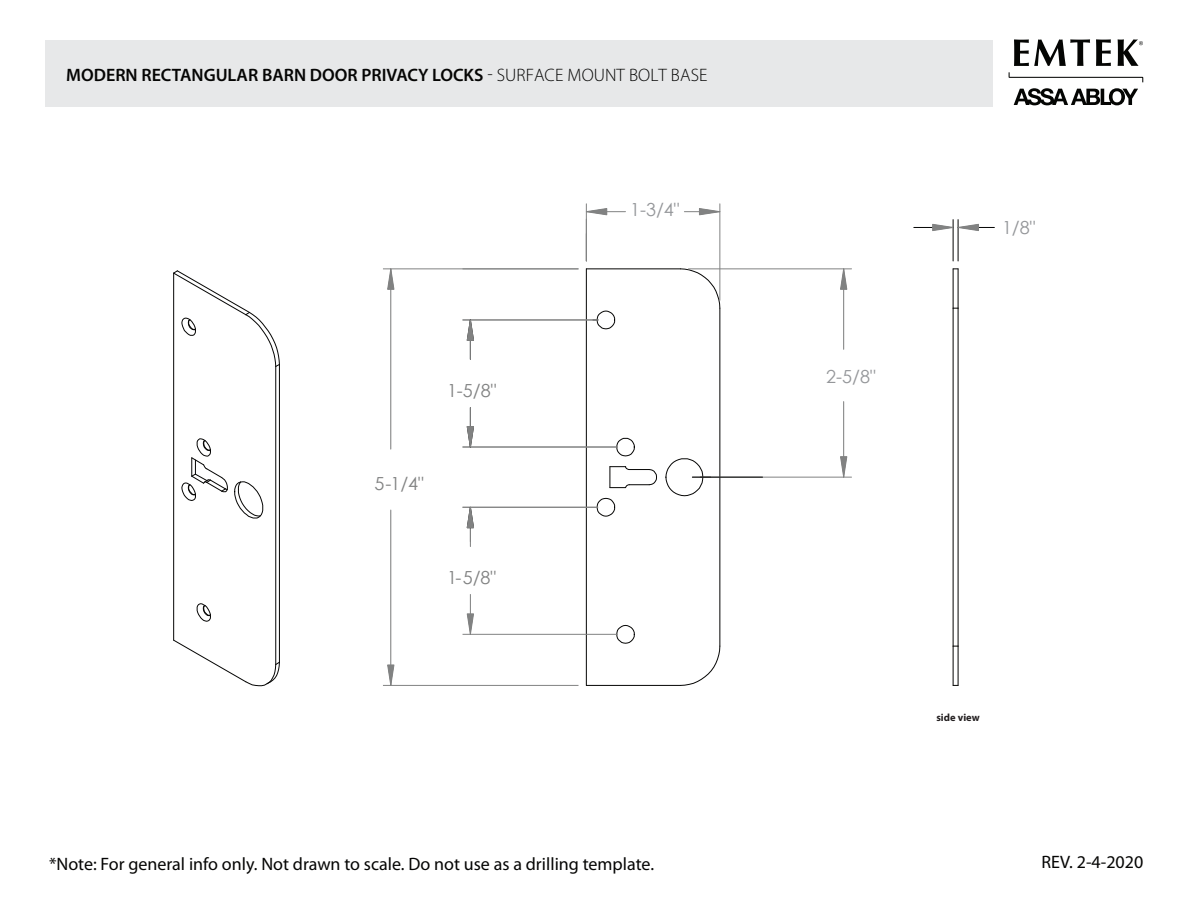
<style>
.page{position:relative;width:1188px;height:918px;background:#fff}
.page>*{position:absolute;margin:0;border:0;box-sizing:border-box;transform-origin:0 0}
.t1{font:18px "Myriad Pro";color:#050504}
.t2{font:600 18px "Myriad Pro";color:#050504}
.t3{font:18px "Century Gothic";color:#818282}
.t4{font:18px "Century Gothic";color:#949699}
.t5{font:700 10.5px "Myriad Pro";color:#231f20}
.s1{font-weight:300}
</style>
<div class="page">
<svg style="left:1009px;top:72px;width:134px;height:10px"></svg>
<svg style="left:1014px;top:88px;width:124px;height:17px"></svg>
<svg style="left:1014px;top:39px;width:76px;height:27px"></svg>
<svg style="left:1096px;top:39px;width:15px;height:27px"></svg>
<svg style="left:1118px;top:39px;width:25px;height:27px"></svg>
<div style="left:45px;top:41px;width:948px;height:66px;background:#e7e8e9"></div>
<svg style="left:616px;top:437px;width:19px;height:20px"></svg>
<svg style="left:596px;top:497px;width:20px;height:20px"></svg>
<svg style="left:616px;top:625px;width:19px;height:19px"></svg>
<hr style="left:586px;top:269px;width:1px;height:416px;background:#050504">
<hr style="left:586px;top:268px;width:95px;height:1px;background:#050504">
<svg style="left:680px;top:268px;width:41px;height:41px"></svg>
<hr style="left:719px;top:308px;width:1px;height:338px;background:#050504">
<svg style="left:680px;top:645px;width:41px;height:41px"></svg>
<hr style="left:586px;top:685px;width:95px;height:1px;background:#050504">
<svg style="left:609px;top:466px;width:48px;height:23px"></svg>
<hr style="left:958px;top:308px;width:1px;height:338px;background:#050504">
<hr style="left:953px;top:308px;width:1px;height:338px;background:#050504">
<hr style="left:953px;top:646px;width:1px;height:39px;background:#050504">
<hr style="left:958px;top:646px;width:1px;height:39px;background:#050504">
<hr style="left:953px;top:269px;width:1px;height:39px;background:#050504">
<hr style="left:958px;top:269px;width:1px;height:39px;background:#050504">
<hr style="left:173px;top:273px;width:1px;height:367px;background:#050504">
<hr style="left:275px;top:366px;width:1px;height:299px;background:#050504">
<hr style="left:279px;top:364px;width:1px;height:298px;background:#050504">
<svg style="left:173px;top:270px;width:107px;height:98px"></svg>
<svg style="left:181px;top:438px;width:83px;height:81px"></svg>
<svg style="left:173px;top:639px;width:107px;height:48px"></svg>
<svg style="left:196px;top:603px;width:15px;height:19px"></svg>
<hr style="left:953px;top:220px;width:1px;height:41px;background:#050504">
<hr style="left:958px;top:220px;width:1px;height:41px;background:#050504">
<hr style="left:914px;top:227px;width:39px;height:1px;background:#050504">
<hr style="left:958px;top:227px;width:36px;height:1px;background:#050504">
<svg style="left:932px;top:223px;width:47px;height:8px"></svg>
<svg style="left:593px;top:310px;width:23px;height:20px"></svg>
<svg style="left:665px;top:458px;width:46px;height:39px"></svg>
<hr style="left:684px;top:211px;width:36px;height:1px;background:#818282">
<hr style="left:586px;top:211px;width:39px;height:1px;background:#818282">
<hr style="left:720px;top:204px;width:1px;height:96px;background:#818282">
<hr style="left:586px;top:204px;width:1px;height:57px;background:#818282">
<hr style="left:390px;top:510px;width:1px;height:175px;background:#818282">
<hr style="left:390px;top:269px;width:1px;height:180px;background:#818282">
<hr style="left:383px;top:685px;width:196px;height:1px;background:#818282">
<hr style="left:383px;top:268px;width:196px;height:1px;background:#818282">
<hr style="left:470px;top:320px;width:1px;height:39px;background:#818282">
<hr style="left:463px;top:320px;width:135px;height:1px;background:#818282">
<hr style="left:470px;top:507px;width:1px;height:40px;background:#818282">
<hr style="left:470px;top:408px;width:1px;height:39px;background:#818282">
<hr style="left:463px;top:447px;width:155px;height:1px;background:#818282">
<hr style="left:470px;top:594px;width:1px;height:40px;background:#818282">
<hr style="left:463px;top:634px;width:155px;height:1px;background:#818282">
<hr style="left:463px;top:507px;width:135px;height:1px;background:#818282">
<hr style="left:843px;top:269px;width:1px;height:80px;background:#818282">
<hr style="left:843px;top:402px;width:1px;height:75px;background:#818282">
<hr style="left:688px;top:269px;width:164px;height:1px;background:#818282">
<hr style="left:692px;top:477px;width:160px;height:1px;background:#818282">
<hr style="left:692px;top:477px;width:71px;height:1px;background:#050504">
<svg style="left:699px;top:208px;width:22px;height:8px"></svg>
<svg style="left:586px;top:208px;width:21px;height:8px"></svg>
<svg style="left:387px;top:664px;width:8px;height:21px"></svg>
<svg style="left:387px;top:268px;width:8px;height:22px"></svg>
<svg style="left:466px;top:319px;width:8px;height:22px"></svg>
<svg style="left:466px;top:426px;width:8px;height:22px"></svg>
<svg style="left:466px;top:613px;width:8px;height:22px"></svg>
<svg style="left:466px;top:506px;width:8px;height:22px"></svg>
<svg style="left:840px;top:268px;width:8px;height:22px"></svg>
<svg style="left:840px;top:456px;width:8px;height:22px"></svg>
<p class="t2" style="left:66px;top:63px;width:643px">MODERN RECTANGULAR BARN DOOR PRIVACY LOCKS <span class="s1">- SURFACE MOUNT BOLT BASE</span></p>
<p class="t3" style="left:447px;top:380px;width:51px">1-5/8"</p>
<p class="t3" style="left:374px;top:473px;width:51px">5-1/4"</p>
<p class="t3" style="left:447px;top:566px;width:50px">1-5/8"</p>
<p class="t4" style="left:630px;top:199px;width:51px">1-3/4"</p>
<p class="t1" style="left:49px;top:853px;width:607px">*Note: For general info only. Not drawn to scale. Do not use as a drilling template.</p>
<p class="t4" style="left:826px;top:366px;width:51px">2-5/8"</p>
<p class="t4" style="left:1002px;top:216px;width:35px">1/8"</p>
<p class="t5" style="left:936px;top:711px;width:45px">side view</p>
<p class="t1" style="left:1042px;top:851px;width:103px">REV. 2-4-2020</p>
</div>
